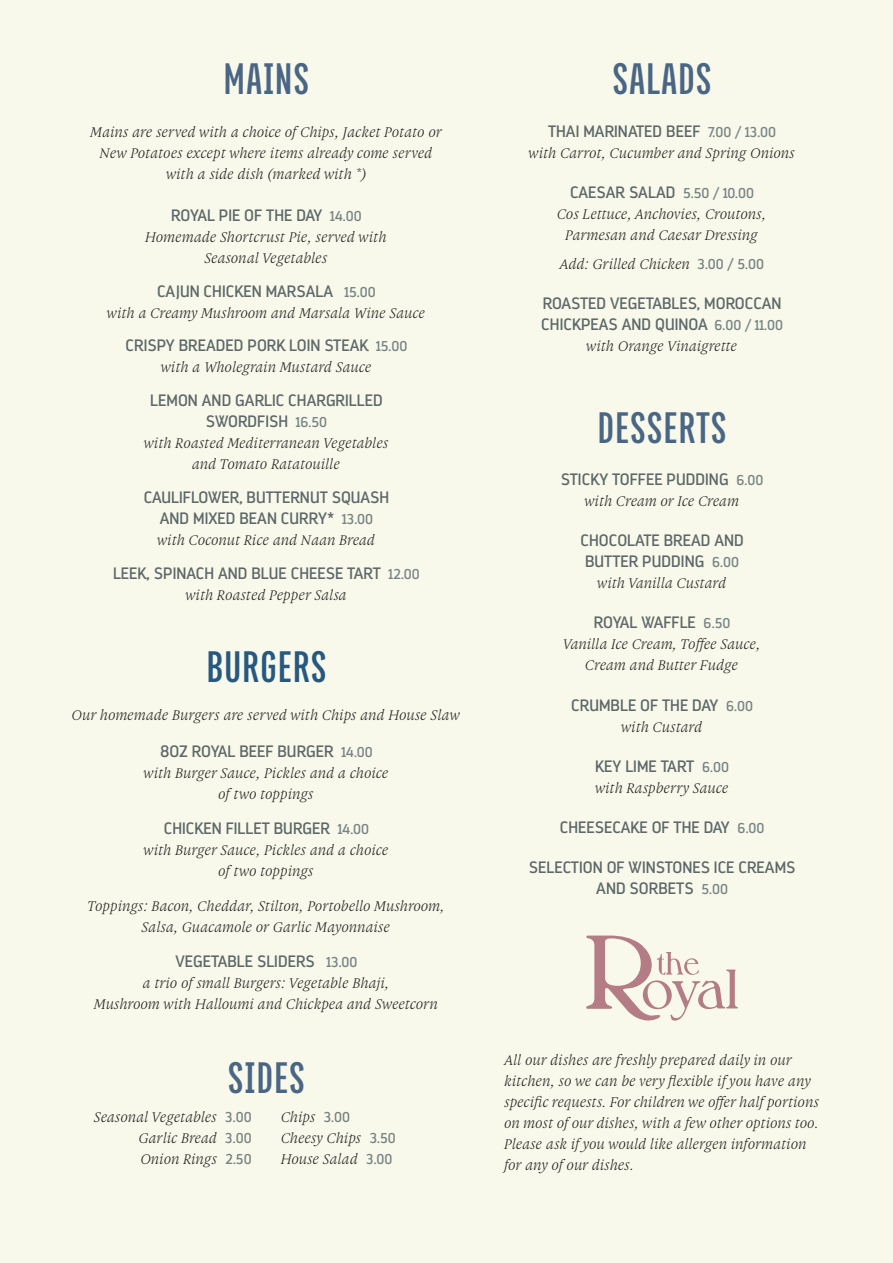
<style>
.page{position:relative;width:893px;height:1263px;background:#f8f9ea}
.page>*{position:absolute;margin:0;border:0;box-sizing:border-box;transform-origin:0 0}
.t1{font:700 48px "Titular";letter-spacing:.03em;color:#4a6685}
.t2{font:700 48px "Titular";letter-spacing:.03em;color:#27587f}
.t3{font:16.5px/21px "Darwin";letter-spacing:.005em;color:#5e686a;text-align:center}
.t4{font:italic 15px/21px "Gauthier FY";letter-spacing:.005em;color:#231f20;text-align:center}
.s1{font-size:14.25px;color:#778385}
.s2{font-family:"Darwin";font-style:normal;font-size:14.25px;color:#778385}
</style>
<div class="page">
<svg style="left:586px;top:935px;width:152px;height:85px"></svg>
<h1 class="t1" style="left:224px;top:55px;width:87px">MAINS</h1>
<p class="t4" style="left:91px;top:121px;width:353px">Mains are served with a choice of Chips, Jacket Potato or<br>New Potatoes except where items already come served with a side dish (marked with *)</p>
<p class="t3" style="left:171px;top:205px;width:192px">ROYAL PIE OF THE DAY <span class="s1">14.00</span></p>
<p class="t4" style="left:146px;top:226px;width:243px">Homemade Shortcrust Pie, served with<br>Seasonal Vegetables</p>
<p class="t3" style="left:157px;top:280px;width:220px">CAJUN CHICKEN MARSALA <span class="s1">15.00</span></p>
<p class="t4" style="left:107px;top:302px;width:320px">with a Creamy Mushroom and Marsala Wine Sauce</p>
<p class="t3" style="left:126px;top:335px;width:283px">CRISPY BREADED PORK LOIN STEAK <span class="s1">15.00</span></p>
<p class="t4" style="left:161px;top:357px;width:212px">with a Wholegrain Mustard Sauce</p>
<p class="t3" style="left:150px;top:390px;width:234px">LEMON AND GARLIC CHARGRILLED<br>SWORDFISH <span class="s1">16.50</span></p>
<p class="t4" style="left:144px;top:433px;width:246px">with Roasted Mediterranean Vegetables and Tomato Ratatouille</p>
<p class="t3" style="left:144px;top:487px;width:247px">CAULIFLOWER, BUTTERNUT SQUASH<br>AND MIXED BEAN CURRY* <span class="s1">13.00</span></p>
<p class="t4" style="left:157px;top:529px;width:220px">with Coconut Rice and Naan Bread</p>
<p class="t3" style="left:113px;top:562px;width:308px">LEEK, SPINACH AND BLUE CHEESE TART <span class="s1">12.00</span></p>
<p class="t4" style="left:186px;top:584px;width:163px">with Roasted Pepper Salsa</p>
<h1 class="t2" style="left:207px;top:642px;width:121px">BURGERS</h1>
<p class="t4" style="left:72px;top:704px;width:390px">Our homemade Burgers are served with Chips and House Slaw</p>
<p class="t3" style="left:160px;top:741px;width:214px">8OZ ROYAL BEEF BURGER <span class="s1">14.00</span></p>
<p class="t4" style="left:144px;top:762px;width:247px">with Burger Sauce, Pickles and a choice of two toppings</p>
<p class="t3" style="left:164px;top:818px;width:207px">CHICKEN FILLET BURGER <span class="s1">14.00</span></p>
<p class="t4" style="left:144px;top:839px;width:247px">with Burger Sauce, Pickles and a choice of two toppings</p>
<p class="t4" style="left:88px;top:895px;width:359px">Toppings: Bacon, Cheddar, Stilton, Portobello Mushroom,<br>Salsa, Guacamole or Garlic Mayonnaise</p>
<p class="t3" style="left:175px;top:951px;width:184px">VEGETABLE SLIDERS <span class="s1">13.00</span></p>
<p class="t4" style="left:95px;top:972px;width:345px">a trio of small Burgers: Vegetable Bhaji,<br>Mushroom with Halloumi and Chickpea and Sweetcorn</p>
<h1 class="t1" style="left:613px;top:55px;width:100px">SALADS</h1>
<p class="t3" style="left:548px;top:120px;width:230px">THAI MARINATED BEEF <span class="s1">7.00 / 13.00</span></p>
<p class="t4" style="left:529px;top:142px;width:268px">with Carrot, Cucumber and Spring Onions</p>
<p class="t3" style="left:570px;top:182px;width:185px">CAESAR SALAD <span class="s1">5.50 / 10.00</span></p>
<p class="t4" style="left:557px;top:203px;width:211px">Cos Lettuce, Anchovies, Croutons,<br>Parmesan and Caesar Dressing</p>
<p class="t4" style="left:560px;top:254px;width:205px">Add: Grilled Chicken <span class="s2">3.00 / 5.00</span></p>
<p class="t3" style="left:541px;top:293px;width:243px;text-align:left">ROASTED VEGETABLES, MOROCCAN<br>CHICKPEAS AND QUINOA <span class="s1">6.00 / 11.00</span></p>
<p class="t4" style="left:587px;top:336px;width:153px">with Orange Vinaigrette</p>
<h1 class="t1" style="left:598px;top:404px;width:130px">DESSERTS</h1>
<p class="t3" style="left:561px;top:469px;width:204px">STICKY TOFFEE PUDDING <span class="s1">6.00</span></p>
<p class="t4" style="left:585px;top:490px;width:156px">with Cream or Ice Cream</p>
<p class="t3" style="left:580px;top:530px;width:165px;text-align:left">CHOCOLATE BREAD AND<br>BUTTER PUDDING <span class="s1">6.00</span></p>
<p class="t4" style="left:597px;top:573px;width:131px">with Vanilla Custard</p>
<p class="t3" style="left:594px;top:612px;width:138px">ROYAL WAFFLE <span class="s1">6.50</span></p>
<p class="t4" style="left:563px;top:634px;width:199px">Vanilla Ice Cream, Toffee Sauce,<br>Cream and Butter Fudge</p>
<p class="t3" style="left:571px;top:694px;width:183px">CRUMBLE OF THE DAY <span class="s1">6.00</span></p>
<p class="t4" style="left:621px;top:716px;width:83px">with Custard</p>
<p class="t3" style="left:595px;top:755px;width:135px">KEY LIME TART <span class="s1">6.00</span></p>
<p class="t4" style="left:595px;top:777px;width:135px">with Raspberry Sauce</p>
<p class="t3" style="left:560px;top:817px;width:206px">CHEESECAKE OF THE DAY <span class="s1">6.00</span></p>
<p class="t3" style="left:529px;top:857px;width:268px">SELECTION OF WINSTONES ICE CREAMS<br>AND SORBETS <span class="s1">5.00</span></p>
<h1 class="t1" style="left:228px;top:1053px;width:78px">SIDES</h1>
<p class="t4" style="left:505px;top:1049px;width:316px;text-align:left">All our dishes are freshly prepared daily in our kitchen, so we can be very flexible if you have any specific requests. For children we offer half portions on most of our dishes, with a few other options too.<br>Please ask if you would like allergen information for any of our dishes.</p>
<p class="t4" style="left:139px;top:1107px;width:114px;text-align:justify;text-indent:-45px">Seasonal Vegetables <span class="s2">3.00<br></span>Garlic Bread <span class="s2">3.00<br></span>Onion Rings <span class="s2">2.50</span></p>
<p class="t4" style="left:281px;top:1107px;width:116px;text-align:left">Chips <span class="s2">3.00<br></span>Cheesy Chips <span class="s2">3.50<br></span>House Salad <span class="s2">3.00</span></p>
</div>
